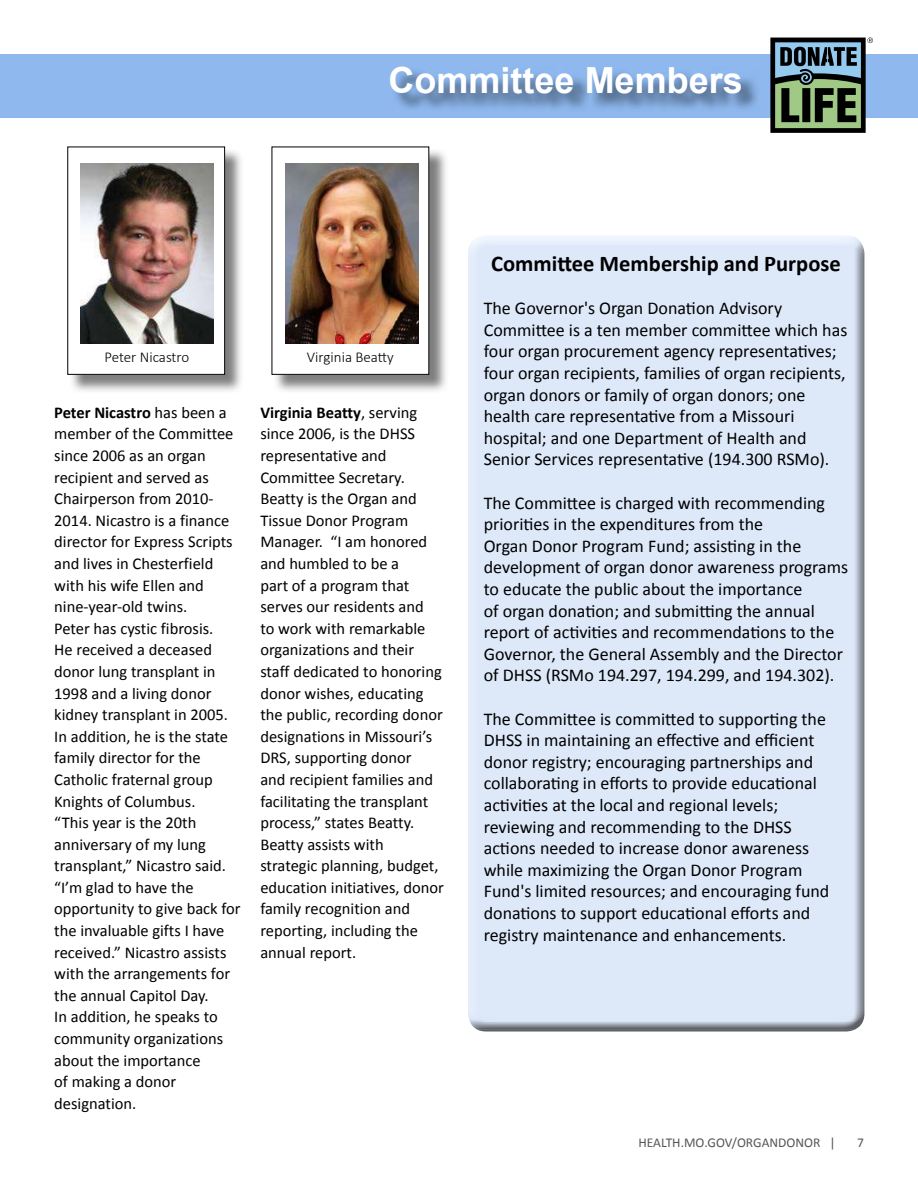
<style>
.page{position:relative;width:918px;height:1188px;background:#fff}
.page>*{position:absolute;margin:0;border:0;box-sizing:border-box;transform-origin:0 0}
.t1{font:700 36px "Arial";color:#fff}
.t2{font:700 22.5px "Calibri";color:#000}
.t3{font:18px/21.6px "Calibri";color:#000}
.t4{font:16.5px/21.6px "Calibri";color:#000}
.t5{font:300 15px "Calibri";color:#000}
.t6{font:13.5px "Calibri";color:#55565a}
.s1{font-weight:700}
</style>
<div class="page">
<div style="left:2px;top:55px;width:916px;height:63px;background:#8eb8ee"></div>
<hr style="left:0;top:55px;width:2px;height:63px;background:#8eb8ee">
<svg style="left:770px;top:38px;width:103px;height:95px;background:#526962"></svg>
<img style="left:478px;top:1030px;width:376px;height:2px">
<div style="left:468px;top:237px;width:396px;height:793px;background:#dde8f9"></div>
<img style="left:72px;top:149px;width:169px;height:242px">
<div style="left:68px;top:147px;width:157px;height:227px;background:#fff"></div>
<div style="left:68px;top:147px;width:157px;height:228px;border:1px solid #000"></div>
<img style="left:81px;top:164px;width:132px;height:179px">
<img style="left:276px;top:149px;width:170px;height:242px">
<div style="left:272px;top:147px;width:157px;height:227px;background:#fff"></div>
<img style="left:286px;top:164px;width:132px;height:179px">
<img style="left:395px;top:71px;width:362px;height:38px">
<h1 class="t1" style="left:389px;top:56px;width:356px">Committee Members</h1>
<p class="t5" style="left:104px;top:348px;width:86px">Peter Nicastro</p>
<p class="t4" style="left:54px;top:402px;width:188px"><span class="s1">Peter Nicastro</span> has been a member of the Committee since 2006 as an organ recipient and served as<br>Chairperson from 2010-<br>2014. Nicastro is a finance director for Express Scripts and lives in Chesterfield with his wife Ellen and nine-year-old twins.<br>Peter has cystic fibrosis.<br>He received a deceased donor lung transplant in<br>1998 and a living donor kidney transplant in 2005.<br>In addition, he is the state family director for the<br>Catholic fraternal group<br>Knights of Columbus.<br>“This year is the 20th anniversary of my lung transplant,” Nicastro said. “I’m glad to have the opportunity to give back for the invaluable gifts I have received.” Nicastro assists with the arrangements for the annual Capitol Day.<br>In addition, he speaks to community organizations about the importance<br>of making a donor designation.</p>
<p class="t5" style="left:307px;top:348px;width:88px">Virginia Beatty</p>
<p class="t4" style="left:260px;top:402px;width:185px"><span class="s1">Virginia Beatty</span>, serving since 2006, is the DHSS representative and<br>Committee Secretary.<br>Beatty is the Organ and<br>Tissue Donor Program<br>Manager. “I am honored and humbled to be a<br>part of a program that serves our residents and<br>to work with remarkable organizations and their staff dedicated to honoring donor wishes, educating the public, recording donor designations in Missouri’s<br>DRS, supporting donor<br>and recipient families and facilitating the transplant process,” states Beatty.<br>Beatty assists with strategic planning, budget, education initiatives, donor family recognition and reporting, including the annual report.</p>
<h2 class="t2" style="left:491px;top:249px;width:351px">Committee Membership and Purpose</h2>
<p class="t3" style="left:484px;top:297px;width:365px">The Governor's Organ Donation Advisory Committee is a ten member committee which has four organ procurement agency representatives; four organ recipients, families of organ recipients, organ donors or family of organ donors; one health care representative from a Missouri hospital; and one Department of Health and Senior Services representative (194.300 RSMo).</p>
<p class="t3" style="left:484px;top:492px;width:366px">The Committee is charged with recommending priorities in the expenditures from the<br>Organ Donor Program Fund; assisting in the development of organ donor awareness programs to educate the public about the importance<br>of organ donation; and submitting the annual report of activities and recommendations to the Governor, the General Assembly and the Director of DHSS (RSMo 194.297, 194.299, and 194.302).</p>
<p class="t3" style="left:484px;top:708px;width:347px">The Committee is committed to supporting the DHSS in maintaining an effective and efficient donor registry; encouraging partnerships and collaborating in efforts to provide educational activities at the local and regional levels; reviewing and recommending to the DHSS actions needed to increase donor awareness while maximizing the Organ Donor Program Fund's limited resources; and encouraging fund donations to support educational efforts and registry maintenance and enhancements.</p>
<p class="t6" style="left:638px;top:1134px;width:199px">HEALTH.MO.GOV/ORGANDONOR |</p>
<p class="t6" style="left:857px;top:1134px;width:8px">7</p>
</div>
